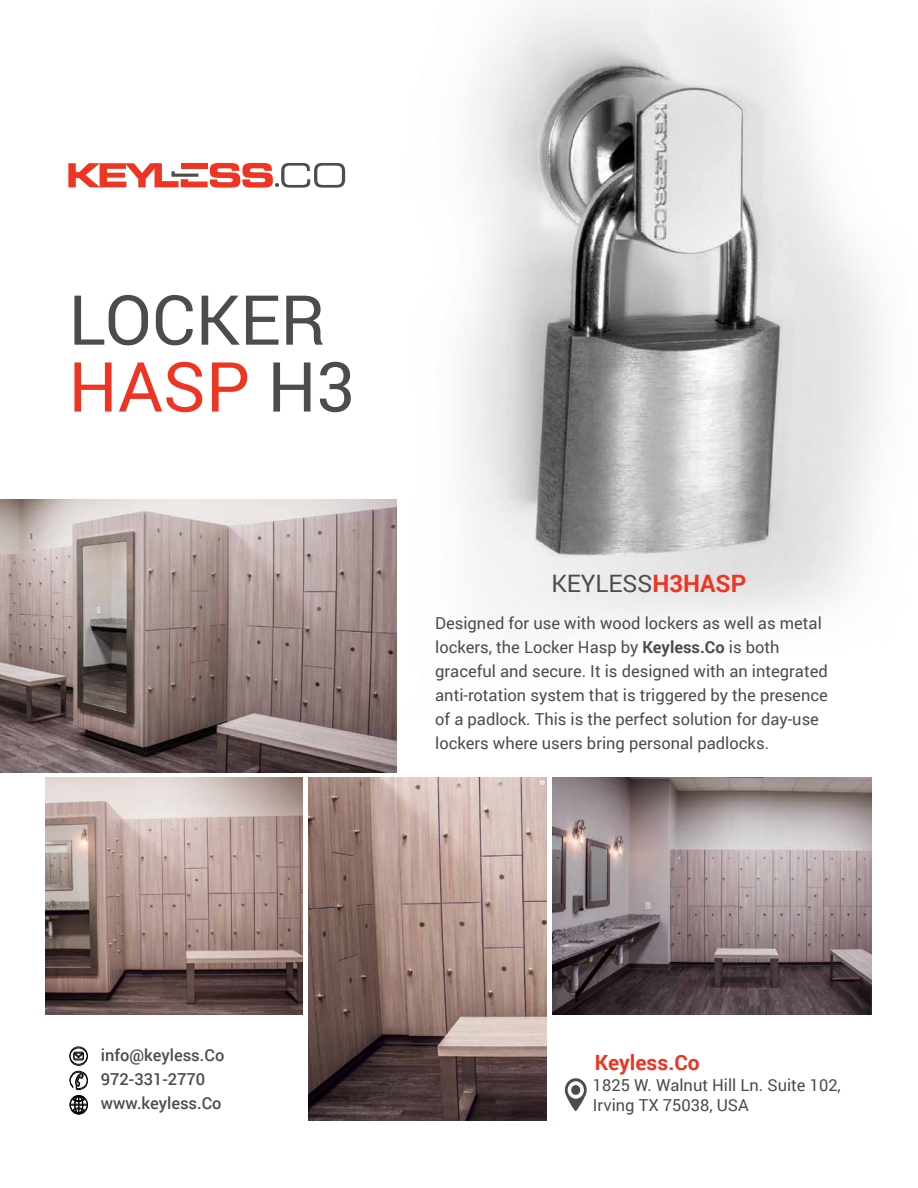
<style>
.page{position:relative;width:918px;height:1188px;background:#fff}
.page>*{position:absolute;margin:0;border:0;box-sizing:border-box;transform-origin:0 0}
.t1{font:69px/66.9px "Roboto";color:#4e4b4c}
.t2{font:24px "Roboto";color:#4e4b4c}
.t3{font:700 21px "Roboto";color:#ee3524}
.t4{font:16.5px/24px "Roboto";color:#4e4b4c}
.t5{font:500 16.5px/24px "Roboto";color:#4e4b4c}
.s1{color:#ee3524}
.s2{font-weight:700;color:#ee3524}
.s3{font-weight:700}
</style>
<div class="page">
<img style="left:218px;top:0;width:661px;height:719px">
<svg style="left:68px;top:163px;width:277px;height:25px"></svg>
<div style="left:181px;top:163px;width:26px;height:6px;background:#ee3524"></div>
<img style="left:0;top:500px;width:396px;height:273px">
<img style="left:45px;top:778px;width:257px;height:236px">
<img style="left:553px;top:778px;width:319px;height:236px">
<img style="left:309px;top:778px;width:237px;height:342px">
<svg style="left:565px;top:1078px;width:22px;height:33px"></svg>
<div style="left:571px;top:1085px;width:9px;height:10px;background:#4e4b4c;border-radius:50%"></div>
<div style="left:70px;top:1047px;width:18px;height:18px;border:1px solid #000;border-radius:50%"></div>
<div style="left:70px;top:1048px;width:18px;height:18px;border:1px solid #000;border-radius:50%"></div>
<div style="left:73px;top:1053px;width:11px;height:7px;border:1px solid #000"></div>
<svg style="left:73px;top:1052px;width:11px;height:7px"></svg>
<svg style="left:69px;top:1071px;width:19px;height:44px"></svg>
<h1 class="t1" style="left:68px;top:284px;width:288px">LOCKER<br><span class="s1">HASP</span> H3</h1>
<h2 class="t2" style="left:551px;top:566px;width:196px">KEYLESS<span class="s2">H3HASP</span></h2>
<p class="t4" style="left:435px;top:610px;width:394px">Designed for use with wood lockers as well as metal lockers, the Locker Hasp by <span class="s3">Keyless.Co</span> is both graceful and secure It. is designed with an integrated anti-rotation system that is triggered by the presence of a padlock. This is the perfect solution for day-use lockers where users bring personal padlocks.</p>
<p class="t5" style="left:101px;top:1043px;width:125px">info@keyless.Co</p>
<p class="t3" style="left:595px;top:1047px;width:106px">Keyless.Co</p>
<p class="t5" style="left:101px;top:1067px;width:122px">972-331-2770 www.keyless.Co</p>
<p class="t4" style="left:593px;top:1075px;width:249px;line-height:19.8px">1825 W. Walnut Hill Ln. Suite 102,<br>Irving TX 75038, USA</p>
</div>
